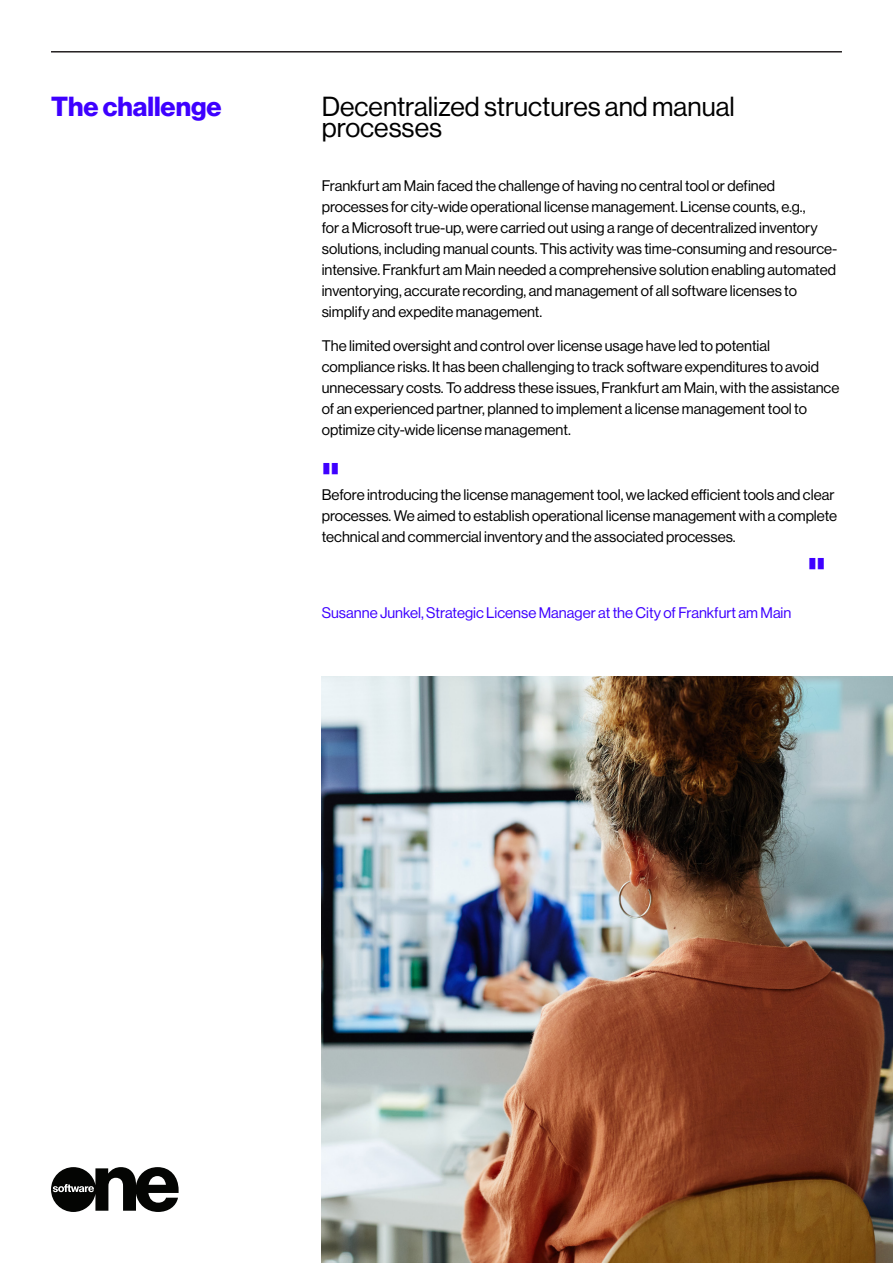
<style>
.page{position:relative;width:893px;height:1263px;background:#fff}
.page>*{position:absolute;margin:0;border:0;box-sizing:border-box;transform-origin:0 0}
.Main_Outcome_Body{font:700 42px "Haas Grot Disp 75";color:#3e00ff}
.Bullets{font:27px/21px "Haas Grot Disp 55 Roman";color:#000}
.Headline{font:700 27px "Haas Grot Disp 75";color:#3e00ff}
.Bullets-2{font:15px/21px "Haas Grot Disp 55 Roman";color:#000}
.Body_Text{font:15px/21px "Haas Grot Disp 55 Roman";color:#000}
.Body_Text-2{font:15px "Haas Grot Disp 55 Roman";color:#3e00ff}
</style>
<div class="page">
<hr style="left:51px;top:51px;width:791px;height:2px;background:#231f20">
<img style="left:322px;top:676px;width:571px;height:586px">
<svg style="left:51px;top:1167px;width:128px;height:45px"></svg>
<p class="Headline" style="left:51px;top:90px;width:172px">The challenge</p>
<p class="Bullets" style="left:322px;top:96px;width:415px">Decentralized structures and manual processes</p>
<p class="Bullets-2" style="left:322px;top:176px;width:517px">Frankfurt am Main faced the challenge of having no central tool or defined processes for city-wide operational license management. License counts, e.g.,<br>for a Microsoft true-up, were carried out using a range of decentralized inventory solutions, including manual counts. This activity was time-consuming and resource&shy;intensive. Frankfurt am Main needed a comprehensive solution enabling automated inventorying, accurate recording, and management of all software licenses to simplify and expedite management.</p>
<p class="Bullets-2" style="left:322px;top:335px;width:519px">The limited oversight and control over license usage have led to potential compliance risks. It has been challenging to track software expenditures to avoid unnecessary costs. To address these issues, Frankfurt am Main, with the assistance of an experienced partner, planned to implement a license management tool to optimize city-wide license management.</p>
<p class="Main_Outcome_Body" style="left:322px;top:453px;width:19px">"</p>
<p class="Body_Text" style="left:322px;top:484px;width:517px">Before introducing the license management tool, we lacked efficient tools and clear processes. We aimed to establish operational license management with a complete technical and commercial inventory and the associated processes.</p>
<p class="Body_Text-2" style="left:322px;top:604px;width:471px">Susanne Junkel, Strategic License Manager at the City of Frankfurt am Main</p>
<p class="Main_Outcome_Body" style="left:808px;top:548px;width:19px">"</p>
</div>
